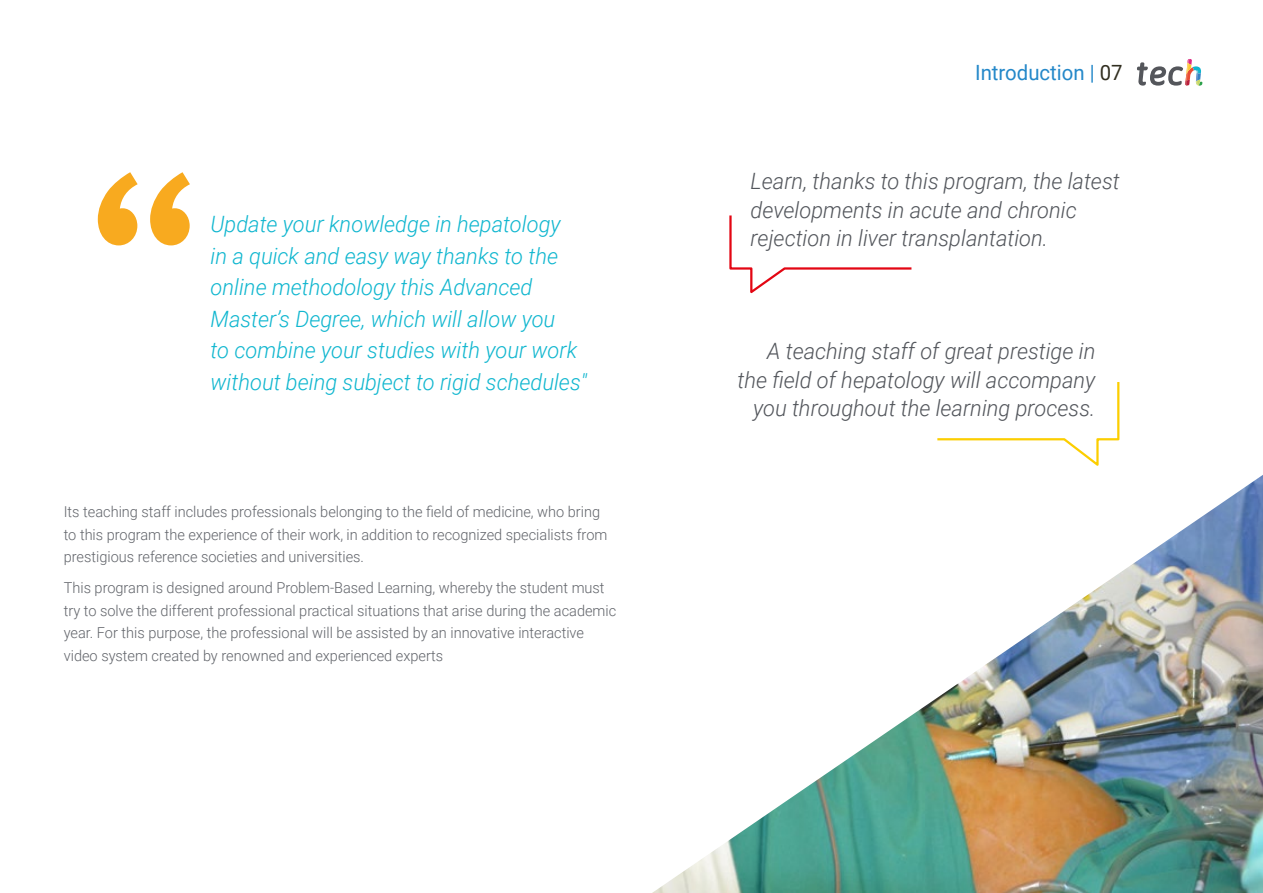
<style>
.page{position:relative;width:1263px;height:893px;background:#fff}
.page>*{position:absolute;margin:0;border:0;box-sizing:border-box;transform-origin:0 0}
.t1{font:italic 300 22.5px/28.5px "Roboto";color:#52555b}
.t2{font:italic 300 22.5px/31.5px "Roboto";color:#0fb6cf}
.t3{font:21px "Roboto";color:#2488c9}
.t4{font:300 15px/22.5px "Roboto";color:#61646a}
.s1{color:#312e20}
</style>
<div class="page">
<img style="left:652px;top:475px;width:611px;height:418px">
<svg style="left:729px;top:215px;width:183px;height:79px"></svg>
<svg style="left:1137px;top:59px;width:65px;height:27px"></svg>
<svg style="left:937px;top:382px;width:183px;height:84px"></svg>
<svg style="left:98px;top:172px;width:92px;height:73px"></svg>
<h1 class="t2" style="left:211px;top:208px;width:378px">Update your knowledge in hepatology<br>in a quick and easy way thanks to the online methodology this Advanced Master’s Degree, which will allow you<br>to combine your studies with your work without being subject to rigid schedules"</h1>
<p class="t4" style="left:64px;top:500px;width:545px">Its teaching staff includes professionals belonging to the field of medicine, who bring to this program the experience of their work, in addition to recognized specialists from prestigious reference societies and universities.</p>
<p class="t4" style="left:64px;top:576px;width:554px">This program is designed around Problem-Based Learning, whereby the student must try to solve the different professional practical situations that arise during the academic year. For this purpose, the professional will be assisted by an innovative interactive video system created by renowned and experienced experts</p>
<h2 class="t3" style="left:975px;top:57px;width:149px">Introduction | <span class="s1">07</span></h2>
<h1 class="t1" style="left:751px;top:166px;width:371px">Learn, thanks to this program, the latest developments in acute and chronic rejection in liver transplantation.</h1>
<h1 class="t1" style="left:737px;top:336px;width:359px;text-align:right">A teaching staff of great prestige in the field of hepatology will accompany you throughout the learning process.</h1>
</div>
